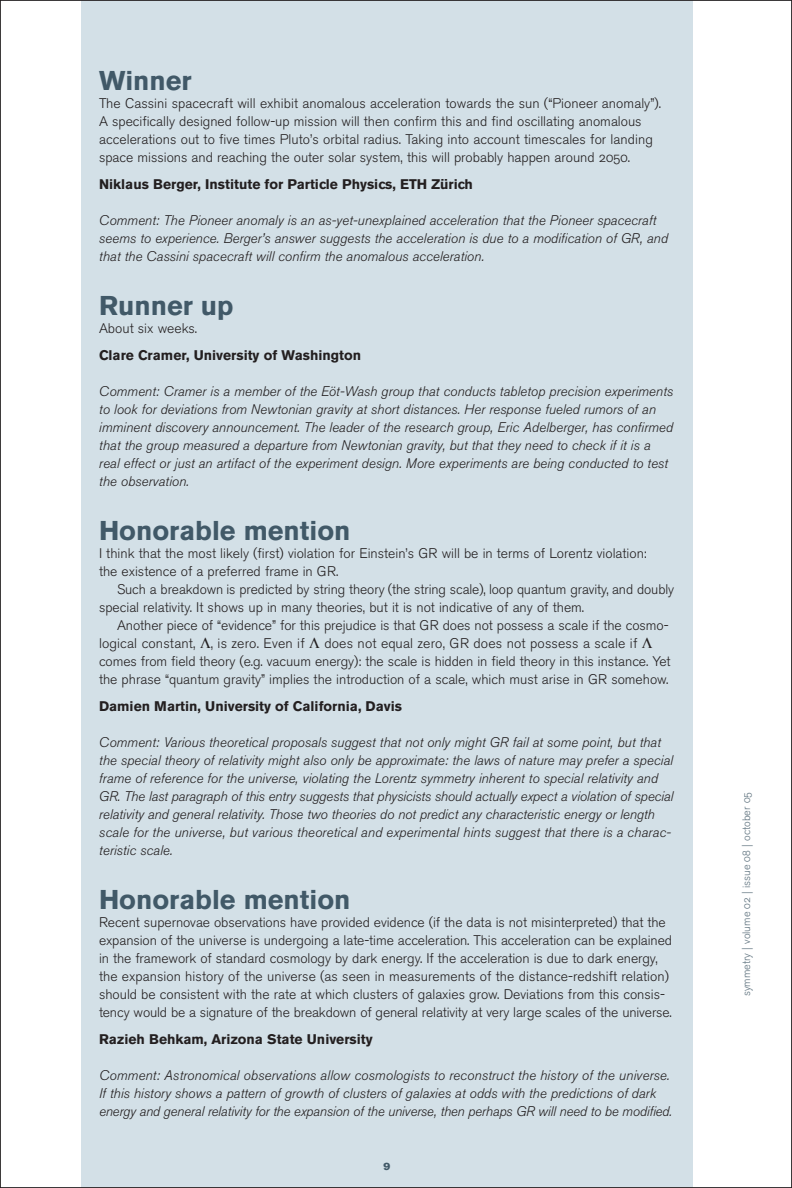
<style>
.page{position:relative;width:792px;height:1188px;background:#fff}
.page>*{position:absolute;margin:0;border:0;box-sizing:border-box;transform-origin:0 0}
.t1{font:700 27px "Akzidenz Grotesk BE";color:#415968}
.t2{font:italic 300 13.8px/18px "Akzidenz Grotesk BE";color:#231f20}
.t3{font:13.8px/18px "Akzidenz Grotesk BE Light Os F";color:#231f20}
.t4{font:700 13.8px "Akzidenz Grotesk BE";color:#231f20}
.t5{font:10.8px "Akzidenz Grotesk BE Light Os F";color:#5b6f7b}
.t6{font:10.5px "Akzidenz Grotesk BE Super";color:#415968}
</style>
<div class="page">
<div style="left:81px;top:0;width:612px;height:1188px;background:#d3e0e7"></div>
<h1 class="t1" style="left:99px;top:71px;width:94px">Winner</h1>
<p class="t3" style="left:99px;top:96px;width:564px">The Cassini spacecraft will exhibit anomalous acceleration towards the sun (“Pioneer anomaly”).<br>A specifically designed follow-up mission will then confirm this and find oscillating anomalous accelerations out to five times Pluto’s orbital radius. Taking into account timescales for landing space missions and reaching the outer solar system, this will probably happen around 2050.</p>
<p class="t4" style="left:99px;top:179px;width:375px">Niklaus Berger, Institute for Particle Physics, ETH Zürich</p>
<p class="t2" style="left:99px;top:213px;width:570px">Comment: The Pioneer anomaly is an as-yet-unexplained acceleration that the Pioneer spacecraft seems to experience. Berger’s answer suggests the acceleration is due to a modification of GR, and that the Cassini spacecraft will confirm the anomalous acceleration.</p>
<h1 class="t1" style="left:99px;top:296px;width:136px">Runner up</h1>
<p class="t3" style="left:99px;top:321px;width:100px">About six weeks.</p>
<p class="t4" style="left:99px;top:350px;width:264px">Clare Cramer, University of Washington</p>
<p class="t2" style="left:99px;top:384px;width:576px">Comment: Cramer is a member of the Eöt-Wash group that conducts tabletop precision experiments to look for deviations from Newtonian gravity at short distances. Her response fueled rumors of an imminent discovery announcement. The leader of the research group, Eric Adelberger, has confirmed that the group measured a departure from Newtonian gravity, but that they need to check if it is a real effect or just an artifact of the experiment design. More experiments are being conducted to test the observation.</p>
<h1 class="t1" style="left:99px;top:521px;width:253px">Honorable mention</h1>
<p class="t3" style="left:99px;top:546px;width:549px">I think that the most likely (first) violation for Einstein’s GR will be in terms of Lorentz violation: the existence of a preferred frame in GR.</p>
<p class="t3" style="left:99px;top:582px;width:577px;text-indent:18px">Such a breakdown is predicted by string theory (the string scale), loop quantum gravity, and doubly special relativity. It shows up in many theories, but it is not indicative of any of them.</p>
<p class="t3" style="left:99px;top:618px;width:571px;text-indent:18px">Another piece of “evidence” for this prejudice is that GR does not possess a scale if the cosmo&shy;logical constant, , is zero. Even if</p>
<p class="t3" style="left:99px;top:636px;width:573px;text-indent:225px">does not equal zero, GR does not possess a scale if comes from field theory (e.g. vacuum energy): the scale is hidden in field theory in this instance. Yet the phrase “quantum gravity” implies the introduction of a scale, which must arise in GR somehow.</p>
<p class="t4" style="left:99px;top:701px;width:305px">Damien Martin, University of California, Davis</p>
<p class="t2" style="left:99px;top:735px;width:576px">Comment: Various theoretical proposals suggest that not only might GR fail at some point, but that the special theory of relativity might also only be approximate: the laws of nature may prefer a special frame of reference for the universe, violating the Lorentz symmetry inherent to special relativity and GR. The last paragraph of this entry suggests that physicists should actually expect a violation of special relativity and general relativity. Those two theories do not predict any characteristic energy or length scale for the universe, but various theoretical and experimental hints suggest that there is a charac&shy;teristic scale.</p>
<h1 class="t1" style="left:99px;top:890px;width:253px">Honorable mention</h1>
<p class="t3" style="left:99px;top:915px;width:575px">Recent supernovae observations have provided evidence (if the data is not misinterpreted) that the expansion of the universe is undergoing a late-time acceleration. This acceleration can be explained in the framework of standard cosmology by dark energy. If the acceleration is due to dark energy, the expansion history of the universe (as seen in measurements of the distance-redshift relation) should be consistent with the rate at which clusters of galaxies grow. Deviations from this consis&shy;tency would be a signature of the breakdown of general relativity at very large scales of the universe.</p>
<p class="t4" style="left:99px;top:1034px;width:275px">Razieh Behkam, Arizona State University</p>
<p class="t2" style="left:99px;top:1068px;width:575px">Comment: Astronomical observations allow cosmologists to reconstruct the history of the universe.<br>If this history shows a pattern of growth of clusters of galaxies at odds with the predictions of dark energy and general relativity for the expansion of the universe, then perhaps GR will need to be modified.</p>
<p class="t6" style="left:384px;top:1163px;width:8px">9</p>
<p class="t5" style="left:743px;top:996px;width:206px;rotate:-90deg">symmetry | volume 02 | issue 08 | october 05</p>
</div>
